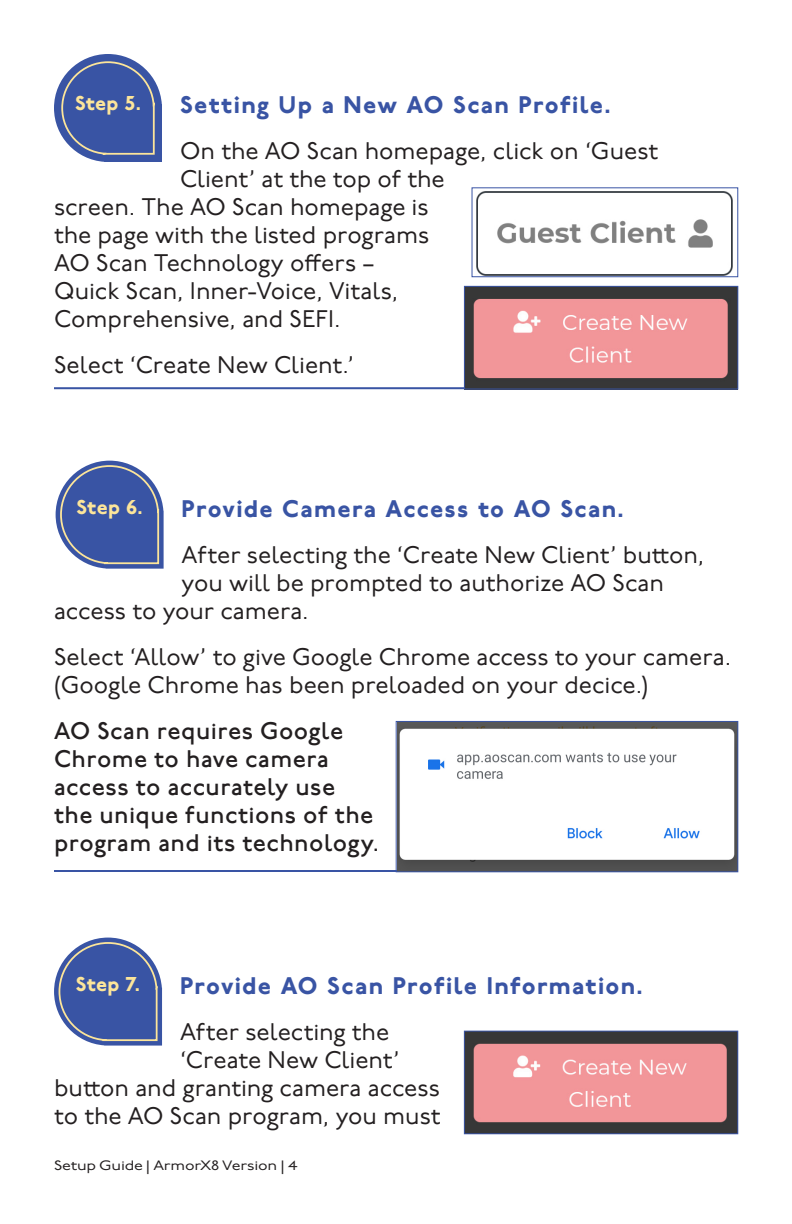
<style>
.page{position:relative;width:792px;height:1224px;background:#fff}
.page>*{position:absolute;margin:0;border:0;box-sizing:border-box;transform-origin:0 0}
.body{font:24px/28px "P22 Underground";color:#231f20}
.body_bold{font:500 24px/28px "P22 Underground";letter-spacing:.02em;color:#231f20}
.heading{font:800 24px "P22 Underground";letter-spacing:.055em;color:#3954a4}
.step{font:800 20px "P22 Underground";letter-spacing:.015em;color:#fce59a}
.t1{font:13.6px "P22 Underground";letter-spacing:-.015em;color:#231f20;scale:1.18 1}
</style>
<div class="page">
<svg style="left:54px;top:54px;width:108px;height:108px"></svg>
<hr style="left:54px;top:387px;width:684px;height:2px;background:#3954a4">
<img style="left:476px;top:191px;width:257px;height:84px">
<div style="left:472px;top:188px;width:266px;height:89px;border:1px solid #3954a4"></div>
<img style="left:466px;top:288px;width:270px;height:99px">
<div style="left:464px;top:286px;width:274px;height:103px;border:1px solid #3954a4"></div>
<svg style="left:54px;top:938px;width:108px;height:108px"></svg>
<img style="left:466px;top:1033px;width:270px;height:99px">
<div style="left:464px;top:1031px;width:274px;height:103px;border:1px solid #3954a4"></div>
<hr style="left:54px;top:870px;width:684px;height:2px;background:#3954a4">
<img style="left:398px;top:723px;width:338px;height:147px">
<div style="left:396px;top:721px;width:342px;height:151px;border:1px solid #3954a4"></div>
<svg style="left:56px;top:461px;width:108px;height:108px"></svg>
<p class="step" style="left:75px;top:91px;width:67px">Step 5.</p>
<p class="heading" style="left:180px;top:91px;width:432px">Setting Up a New AO Scan Profile.</p>
<p class="body" style="left:180px;top:138px;width:480px">On the AO Scan homepage, click on ‘Guest</p>
<p class="body" style="left:180px;top:166px;width:266px">Client’ at the top of the</p>
<p class="body" style="left:54px;top:194px;width:376px">screen. The AO Scan homepage is</p>
<p class="body" style="left:54px;top:222px;width:377px">the page with the listed programs</p>
<p class="body" style="left:54px;top:250px;width:322px">AO Scan Technology offers –</p>
<p class="body" style="left:54px;top:278px;width:346px">Quick Scan, Inner-Voice, Vitals,</p>
<p class="body" style="left:54px;top:306px;width:288px">Comprehensive, and SEFI.</p>
<p class="body" style="left:54px;top:352px;width:302px">Select ‘Create New Client.’</p>
<p class="step" style="left:76px;top:496px;width:68px">Step 6.</p>
<p class="heading" style="left:182px;top:495px;width:444px">Provide Camera Access to AO Scan.</p>
<p class="body" style="left:182px;top:542px;width:524px">After selecting the ‘Create New Client’ button,</p>
<p class="body" style="left:182px;top:570px;width:484px">you will be prompted to authorize AO Scan</p>
<p class="body" style="left:54px;top:598px;width:256px">access to your camera.</p>
<p class="body" style="left:54px;top:644px;width:679px">Select ‘Allow’ to give Google Chrome access to your camera. (Google Chrome has been preloaded on your decice.)</p>
<p class="body_bold" style="left:54px;top:718px;width:327px">AO Scan requires Google<br>Chrome to have camera access to accurately use the unique functions of the program and its technology.</p>
<p class="step" style="left:76px;top:973px;width:66px">Step 7.</p>
<p class="heading" style="left:180px;top:972px;width:464px">Provide AO Scan Profile Information.</p>
<p class="body" style="left:180px;top:1019px;width:211px">After selecting the</p>
<p class="body" style="left:180px;top:1047px;width:221px">‘Create New Client’</p>
<p class="body" style="left:54px;top:1075px;width:387px">button and granting camera access</p>
<p class="body" style="left:54px;top:1103px;width:388px">to the AO Scan program, you must</p>
<p class="t1" style="left:54px;top:1158px;width:208px">Setup Guide | ArmorX8 Version | 4</p>
</div>
